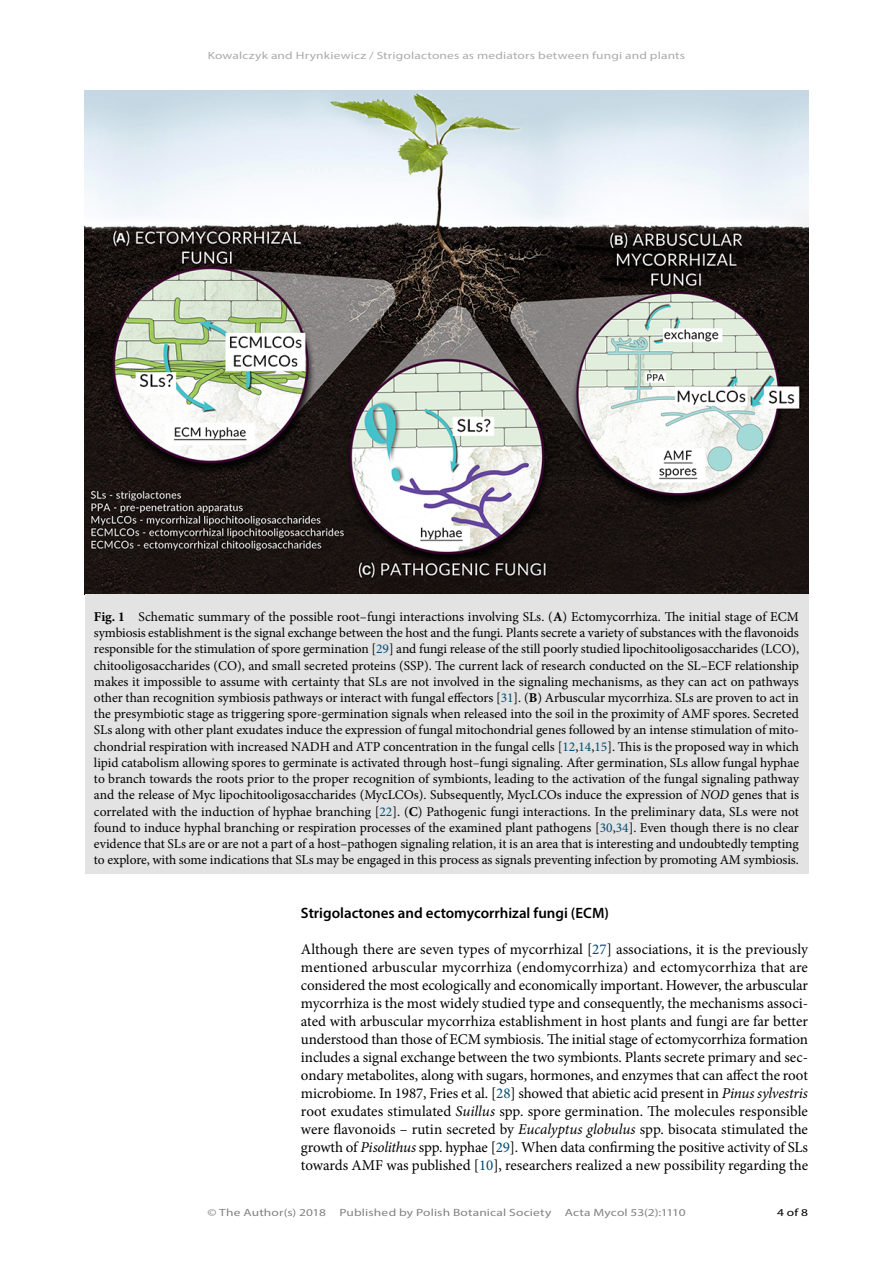
<style>
.page{position:relative;width:893px;height:1263px;background:#fff}
.page>*{position:absolute;margin:0;border:0;box-sizing:border-box;transform-origin:0 0}
.Body_text{font:15px/18px "Minion Pro";color:#000;text-align:justify}
.t1{font:600 15px "Myriad Pro";color:#000}
.t2{font:13.5px/16.2px "Minion Pro";letter-spacing:-.005em;color:#000;text-align:justify}
.t3{font:10.5px "Myriad Pro Regular 3";letter-spacing:.015em;color:#aaa;scale:1.28 1}
.t4{font:10.5px "Myriad Pro Regular 3";letter-spacing:.01em;color:#828282;scale:1.28 1}
.t5{font:10.5px "Myriad Pro";color:#000;scale:1.28 1}
.s1{font-weight:700}
.s2{color:#004b6f}
.s3{font-style:italic}
</style>
<div class="page">
<img style="left:85px;top:90px;width:723px;height:504px">
<div style="left:85px;top:594px;width:723px;height:279px;background:#e2e3e2"></div>
<p class="t3" style="left:208px;top:49px;width:375px">Kowalczyk and Hrynkiewicz / Strigolactones as mediators between fungi and plants</p>
<p class="t2" style="left:94px;top:609px;width:707px"><span class="s1">Fig. 1</span> Schematic summary of the possible root–fungi interactions involving SLs. (<span class="s1">A</span>) Ectomycorrhiza. The initial stage of ECM symbiosis establishment is the signal exchange between the host and the fungi. Plants secrete a variety of substances with the flavonoids responsible for the stimulation of spore germination [<span class="s2">29</span>] and fungi release of the still poorly studied lipochitooligosaccharides (LCO), chitooligosaccharides (CO), and small secreted proteins (SSP). The current lack of research conducted on the SL–ECF relationship makes it impossible to assume with certainty that SLs are not involved in the signaling mechanisms, as they can act on pathways other than recognition symbiosis pathways or interact with fungal effectors [<span class="s2">31</span>]. (<span class="s1">B</span>) Arbuscular mycorrhiza. SLs are proven to act in the presymbiotic stage as triggering spore-germination signals when released into the soil in the proximity of AMF spores. Secreted SLs along with other plant exudates induce the expression of fungal mitochondrial genes followed by an intense stimulation of mito&shy;chondrial respiration with increased NADH and ATP concentration in the fungal cells [<span class="s2">12</span>,<span class="s2">14</span>,<span class="s2">15</span>]. This is the proposed way in which lipid catabolism allowing spores to germinate is activated through host–fungi signaling. After germination, SLs allow fungal hyphae to branch towards the roots prior to the proper recognition of symbionts, leading to the activation of the fungal signaling pathway and the release of Myc lipochitooligosaccharides (MycLCOs). Subsequently, MycLCOs induce the expression of <span class="s3">NOD</span> genes that is correlated with the induction of hyphae branching [<span class="s2">22</span>]. (<span class="s1">C</span>) Pathogenic fungi interactions. In the preliminary data, SLs were not found to induce hyphal branching or respiration processes of the examined plant pathogens [<span class="s2">30</span>,<span class="s2">34</span>]. Even though there is no clear evidence that SLs are or are not a part of a host–pathogen signaling relation, it is an area that is interesting and undoubtedly tempting to explore, with some indications that SLs may be engaged in this process as signals preventing infection by promoting AM symbiosis.</p>
<p class="t1" style="left:301px;top:903px;width:309px">Strigolactones and ectomycorrhizal fungi (ECM)</p>
<p class="Body_text" style="left:301px;top:940px;width:509px">Although there are seven types of mycorrhizal [<span class="s2">27</span>] associations, it is the previously mentioned arbuscular mycorrhiza (endomycorrhiza) and ectomycorrhiza that are considered the most ecologically and economically important. However, the arbuscular mycorrhiza is the most widely studied type and consequently, the mechanisms associ&shy;ated with arbuscular mycorrhiza establishment in host plants and fungi are far better understood than those of ECM symbiosis. The initial stage of ectomycorrhiza formation includes a signal exchange between the two symbionts. Plants secrete primary and sec&shy;ondary metabolites, along with sugars, hormones, and enzymes that can affect the root microbiome. In 1987, Fries et al. [<span class="s2">28</span>] showed that abietic acid present in <span class="s3">Pinus sylvestris </span>root exudates stimulated <span class="s3">Suillus</span> spp. spore germination. The molecules responsible were flavonoids – rutin secreted by <span class="s3">Eucalyptus globulus</span> spp. bisocata stimulated the growth of <span class="s3">Pisolithus</span> spp. hyphae [<span class="s2">29</span>]. When data confirming the positive activity of SLs towards AMF was published [<span class="s2">10</span>], researchers realized a new possibility regarding the</p>
<p class="t4" style="left:207px;top:1205px;width:94px">© The Author(s) 2018</p>
<p class="t4" style="left:339px;top:1205px;width:167px">Published by Polish Botanical Society</p>
<p class="t4" style="left:565px;top:1205px;width:96px">Acta Mycol 53(2):1110</p>
<p class="t5" style="left:777px;top:1205px;width:26px">4 of 8</p>
</div>
